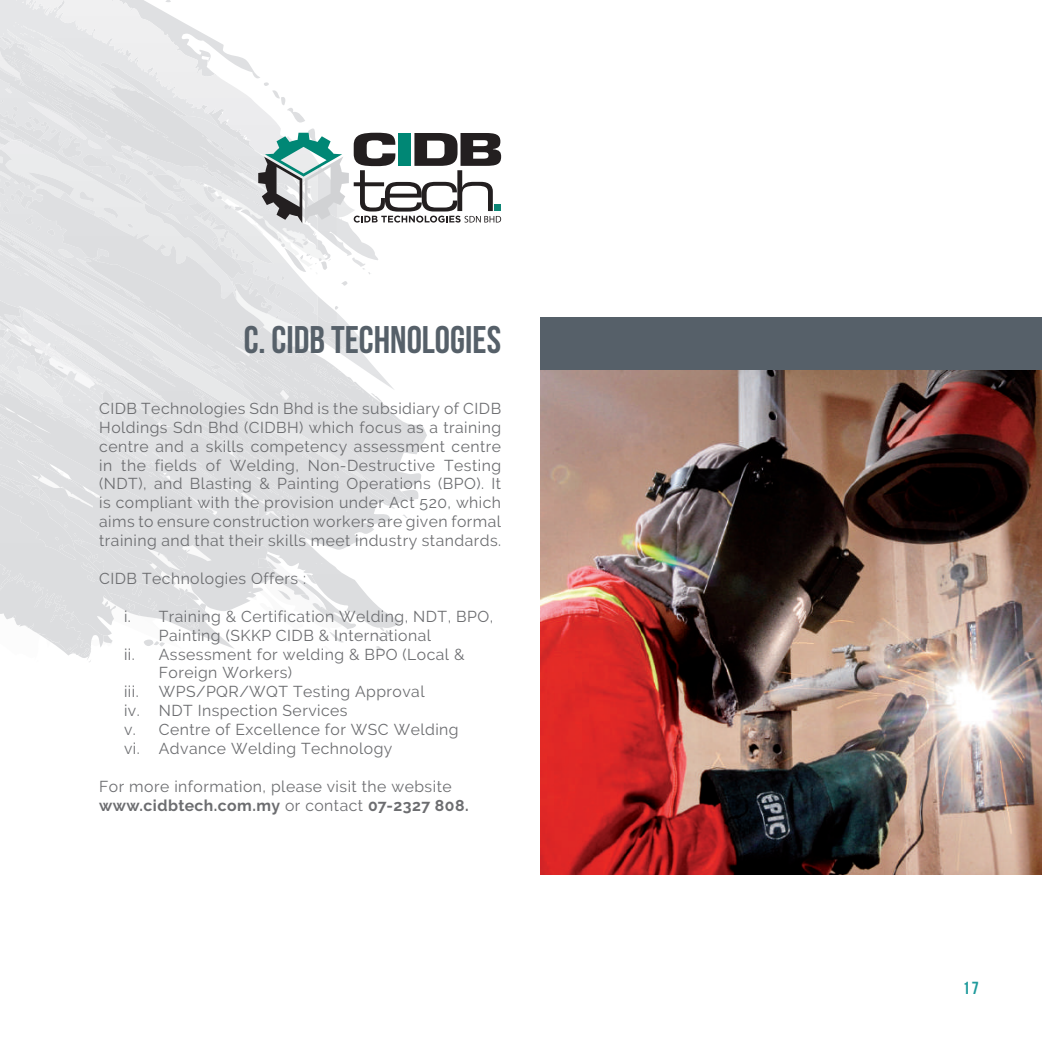
<style>
.page{position:relative;width:1042px;height:1042px;background:#fff}
.page>*{position:absolute;margin:0;border:0;box-sizing:border-box;transform-origin:0 0}
.t1{font:700 38.5px "Bebas Neue";color:#566069}
.t2{font:700 17.5px "Bebas Neue";color:#1e9a9b}
.t3{font:15.75px/18.9px "Raleway";letter-spacing:.03em;color:#6c6d70}
.s1{font-weight:700}
</style>
<div class="page">
<div style="left:541px;top:317px;width:501px;height:557px;background:#566069"></div>
<img style="left:541px;top:371px;width:501px;height:503px">
<svg style="left:0;top:0;width:501px;height:662px"></svg>
<h1 class="t1" style="left:244px;top:318px;width:259px">C. CIDB TECHNOLOGIES</h1>
<p class="t3" style="left:99px;top:399px;width:403px;text-align:justify">CIDB Technologies Sdn Bhd is the subsidiary of CIDB Holdings Sdn Bhd (CIDBH) which focus as a training centre and a skills competency assessment centre in the fields of Welding, Non-Destructive Testing (NDT), and Blasting &amp; Painting Operations (BPO). It is compliant with the provision under Act 520, which aims to ensure construction workers are given formal training and that their skills meet industry standards.</p>
<p class="t3" style="left:99px;top:569px;width:208px">CIDB Technologies Offers :</p>
<p class="t3" style="left:124px;top:607px;width:371px">i. Training &amp; Certification Welding, NDT, BPO,</p>
<p class="t3" style="left:159px;top:625px;width:274px">Painting (SKKP CIDB &amp; International</p>
<p class="t3" style="left:124px;top:644px;width:342px">ii. Assessment for welding &amp; BPO (Local &amp;</p>
<p class="t3" style="left:159px;top:663px;width:135px">Foreign Workers)</p>
<p class="t3" style="left:124px;top:682px;width:16px">iii.</p>
<p class="t3" style="left:124px;top:682px;width:336px;text-indent:35px">WPS/PQR/WQT Testing Approval<br>iv. NDT Inspection Services<br>v. Centre of Excellence for WSC Welding vi. Advance Welding Technology</p>
<p class="t3" style="left:99px;top:777px;width:371px">For more information, please visit the website <span class="s1">www.cidbtech.com.my</span> or contact <span class="s1">07-2327 808.</span></p>
<p class="t2" style="left:963px;top:978px;width:17px">17</p>
</div>
